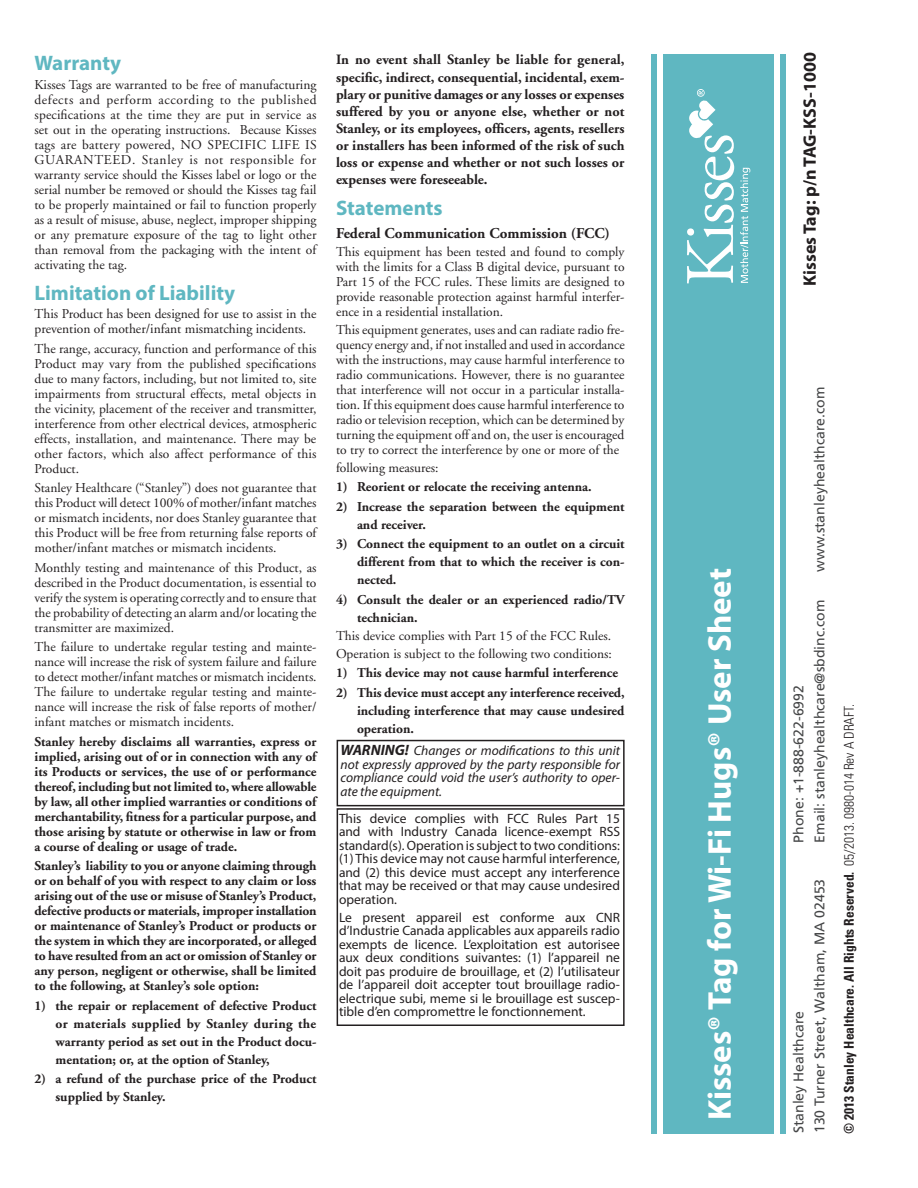
<style>
.page{position:relative;width:918px;height:1188px;background:#fff}
.page>*{position:absolute;margin:0;border:0;box-sizing:border-box;transform-origin:0 0}
.Vertical_Head_White{font:700 33px "Myriad Pro";color:#fff}
.Heading1_Red{font:700 21px "Myriad Pro";color:#5fb7c1}
.t1{font:700 18px "Myriad Pro";color:#231f20}
.Body{font:700 15px "Adobe Garamond";color:#231f20}
.Body-2{font:700 14.25px/17.1px "Adobe Garamond";color:#231f20;text-align:justify}
.t2{font:14.1px/21px "Frutiger";color:#454647}
.Body_Small{font:13.5px/15px "Adobe Garamond";color:#231f20;text-align:justify}
.Body_Small-2{font:700 13.5px/15px "Adobe Garamond";color:#231f20;text-align:justify}
.Note_Warning_Body{font:13.5px/13.5px "Myriad Pro";color:#231f20;text-align:justify}
.Note_Warning_Body-2{font:italic 13.5px/13.5px "Myriad Pro";color:#231f20;text-align:justify}
.t3{font:700 condensed 13.5px "Univers";color:#231f20}
.s1{font-weight:700;font-size:15px}
.s2{font-weight:300}
</style>
<div class="page">
<div style="left:651px;top:54px;width:135px;height:1080px;background:#5fb7c1"></div>
<div style="left:657px;top:54px;width:6px;height:1080px;background:#fff"></div>
<div style="left:774px;top:54px;width:6px;height:1080px;background:#fff"></div>
<svg style="left:687px;top:89px;width:47px;height:195px"></svg>
<svg style="left:740px;top:168px;width:10px;height:115px"></svg>
<div style="left:337px;top:740px;width:288px;height:66px;border:2px solid #231f20"></div>
<div style="left:337px;top:808px;width:288px;height:218px;border:2px solid #231f20"></div>
<p class="Heading1_Red" style="left:34px;top:49px;width:88px">Warranty</p>
<p class="Body_Small" style="left:34px;top:78px;width:284px">Kisses Tags are warranted to be free of manufacturing defects and perform according to the published specifications at the time they are put in service as set out in the operating instructions. Because Kisses tags are battery powered, NO SPECIFIC LIFE IS GUARANTEED. Stanley is not responsible for warranty service should the Kisses label or logo or the serial number be removed or should the Kisses tag fail to be properly maintained or fail to function properly as a result of misuse, abuse, neglect, improper shipping or any premature exposure of the tag to light other than removal from the packaging with the intent of activating the tag.</p>
<p class="Heading1_Red" style="left:34px;top:280px;width:202px">Limitation of Liability</p>
<p class="Body_Small" style="left:34px;top:307px;width:284px">This Product has been designed for use to assist in the prevention of mother/infant mismatching incidents.</p>
<p class="Body_Small" style="left:34px;top:342px;width:284px">The range, accuracy, function and performance of this Product may vary from the published specifications due to many factors, including, but not limited to, site impairments from structural effects, metal objects in the vicinity, placement of the receiver and transmitter, interference from other electrical devices, atmospheric effects, installation, and maintenance. There may be other factors, which also affect performance of this Product.</p>
<p class="Body_Small" style="left:34px;top:481px;width:284px">Stanley Healthcare (“Stanley”) does not guarantee that this Product will detect 100% of mother/infant matches or mismatch incidents, nor does Stanley guarantee that this Product will be free from returning false reports of mother/infant matches or mismatch incidents.</p>
<p class="Body_Small" style="left:34px;top:561px;width:284px">Monthly testing and maintenance of this Product, as described in the Product documentation, is essential to verify the system is operating correctly and to ensure that the probability of detecting an alarm and/or locating the transmitter are maximized.</p>
<p class="Body_Small" style="left:34px;top:640px;width:284px">The failure to undertake regular testing and mainte&shy;nance will increase the risk of system failure and failure to detect mother/infant matches or mismatch incidents.<br>The failure to undertake regular testing and mainte&shy;nance will increase the risk of false reports of mother/ infant matches or mismatch incidents.</p>
<p class="Body_Small-2" style="left:34px;top:734px;width:284px">Stanley hereby disclaims all warranties, express or implied, arising out of or in connection with any of its Products or services, the use of or performance thereof, including but not limited to, where allowable by law, all other implied warranties or conditions of merchantability, fitness for a particular purpose, and those arising by statute or otherwise in law or from a course of dealing or usage of trade.</p>
<p class="Body_Small-2" style="left:34px;top:859px;width:284px">Stanley’s liability to you or anyone claiming through or on behalf of you with respect to any claim or loss arising out of the use or misuse of Stanley’s Product, defective products or materials, improper installation or maintenance of Stanley’s Product or products or the system in which they are incorporated, or alleged to have resulted from an act or omission of Stanley or any person, negligent or otherwise, shall be limited to the following, at Stanley’s sole option:</p>
<p class="Body_Small-2" style="left:56px;top:997px;width:263px;line-height:18px;text-indent:-21px">1) the repair or replacement of defective Product or materials supplied by Stanley during the warranty period as set out in the Product docu&shy;mentation; or, at the option of Stanley,</p>
<p class="Body_Small-2" style="left:56px;top:1070px;width:263px;line-height:18px;text-indent:-21px">2) a refund of the purchase price of the Product supplied by Stanley.</p>
<p class="Body-2" style="left:336px;top:52px;width:290px">In no event shall Stanley be liable for general, specific, indirect, consequential, incidental, exem&shy;plary or punitive damages or any losses or expenses suffered by you or anyone else, whether or not Stanley, or its employees, officers, agents, resellers or installers has been informed of the risk of such loss or expense and whether or not such losses or expenses were foreseeable.</p>
<p class="Heading1_Red" style="left:336px;top:195px;width:108px">Statements</p>
<p class="Body" style="left:336px;top:225px;width:275px">Federal Communication Commission (FCC)</p>
<p class="Body_Small" style="left:336px;top:244px;width:290px">This equipment has been tested and found to comply with the limits for a Class B digital device, pursuant to Part 15 of the FCC rules. These limits are designed to provide reasonable protection against harmful interfer&shy;ence in a residential installation.</p>
<p class="Body_Small" style="left:336px;top:322px;width:290px">This equipment generates, uses and can radiate radio fre&shy;quency energy and, if not installed and used in accordance with the instructions, may cause harmful interference to radio communications. However, there is no guarantee that interference will not occur in a particular installa&shy;tion. If this equipment does cause harmful interference to radio or television reception, which can be determined by turning the equipment off and on, the user is encouraged to try to correct the interference by one or more of the</p>
<p class="Body_Small" style="left:336px;top:460px;width:104px">following measures:</p>
<p class="Body_Small-2" style="left:336px;top:480px;width:257px">1) Reorient or relocate the receiving antenna.</p>
<p class="Body_Small-2" style="left:357px;top:498px;width:269px;line-height:18px;text-indent:-21px">2) Increase the separation between the equipment and receiver.</p>
<p class="Body_Small-2" style="left:357px;top:535px;width:269px;line-height:18px;text-indent:-21px">3) Connect the equipment to an outlet on a circuit different from that to which the receiver is con&shy;nected.</p>
<p class="Body_Small-2" style="left:357px;top:591px;width:269px;line-height:18px;text-indent:-21px">4) Consult the dealer or an experienced radio/TV technician.</p>
<p class="Body_Small" style="left:336px;top:628px;width:277px">This device complies with Part 15 of the FCC Rules.</p>
<p class="Body_Small" style="left:336px;top:646px;width:278px">Operation is subject to the following two conditions:</p>
<p class="Body_Small-2" style="left:336px;top:666px;width:284px">1) This device may not cause harmful interference</p>
<p class="Body_Small-2" style="left:357px;top:684px;width:269px;line-height:18px;text-indent:-21px">2) This device must accept any interference received, including interference that may cause undesired operation.</p>
<p class="Note_Warning_Body-2" style="left:340px;top:744px;width:281px"><span class="s1">WARNING!</span> Changes or modifications to this unit not expressly approved by the party responsible for compliance could void the user’s authority to oper&shy;ate the equipment.</p>
<p class="Note_Warning_Body" style="left:339px;top:811px;width:283px">This device complies with FCC Rules Part 15 and with Industry Canada licence-exempt RSS standard(s). Operation is subject to two conditions: (1) This device may not cause harmful interference, and (2) this device must accept any interference that may be received or that may cause undesired operation.</p>
<p class="Note_Warning_Body" style="left:339px;top:910px;width:283px">Le present appareil est conforme aux CNR d’Industrie Canada applicables aux appareils radio exempts de licence. L’exploitation est autorisee aux deux conditions suivantes: (1) l’appareil ne doit pas produire de brouillage, et (2) l’utilisateur de l’appareil doit accepter tout brouillage radio&shy;electrique subi, meme si le brouillage est suscep&shy;tible d’en compromettre le fonctionnement.</p>
<p class="Vertical_Head_White" style="left:698px;top:1120px;width:554px;rotate:-90deg">Kisses® Tag for Wi-Fi Hugs® User Sheet</p>
<h3 class="t1" style="left:798px;top:286px;width:235px;rotate:-90deg">Kisses Tag: p/n TAG-KSS-1000</h3>
<p class="t2" style="left:809px;top:572px;width:186px;rotate:-90deg">www.stanleyhealthcare.com</p>
<p class="t2" style="left:788px;top:843px;width:244px;rotate:-90deg">Phone: +1-888-622-6992<br>Email: stanleyhealthcare@sbdinc.com</p>
<p class="t2" style="left:788px;top:1133px;width:256px;rotate:-90deg">Stanley Healthcare<br>130 Turner Street, Waltham, MA 02453</p>
<p class="t3" style="left:841px;top:1134px;width:431px;rotate:-90deg">© 2013 Stanley Healthcare. All Rights Reserved. <span class="s2">05/2013. 0980-014 Rev A DRAFT.</span></p>
</div>
